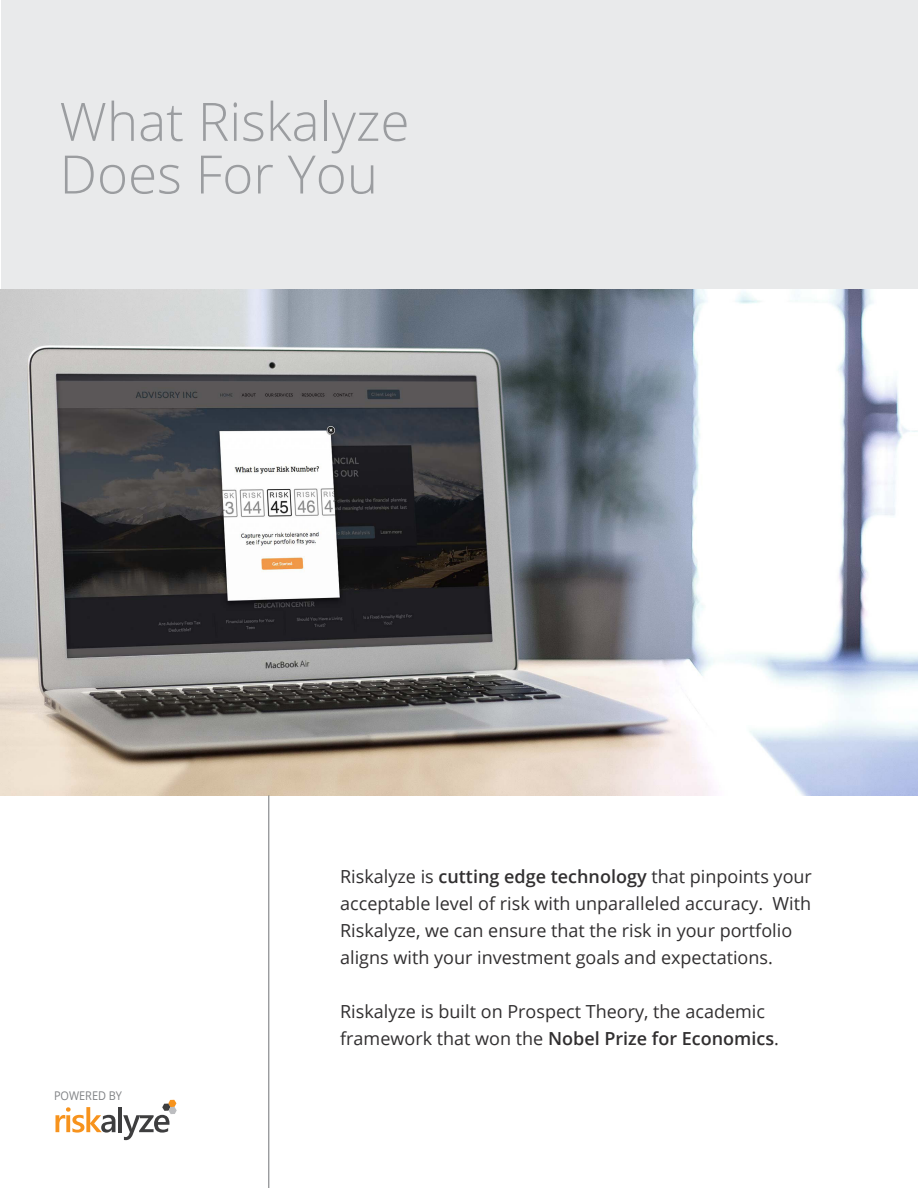
<style>
.page{position:relative;width:918px;height:1188px;background:#fff}
.page>*{position:absolute;margin:0;border:0;box-sizing:border-box;transform-origin:0 0}
.t1{font:300 52.95px "Open Sans";color:#9b9da0}
.t2{font:18px/27px "Open Sans";color:#312f30}
.t3{font:12px "Open Sans";color:#808285;scale:.91 1}
.s1{font-weight:600}
</style>
<div class="page">
<div style="left:1px;top:0;width:917px;height:289px;background:#e9eaeb"></div>
<svg style="left:56px;top:1107px;width:59px;height:26px"></svg>
<hr style="left:118px;top:1107px;width:4px;height:25px;background:#3e3e3f">
<svg style="left:123px;top:1100px;width:54px;height:40px"></svg>
<img style="left:0;top:289px;width:918px;height:506px">
<hr style="left:269px;top:795px;width:1px;height:393px;background:#727477">
<p class="t1" style="left:60px;top:85px;width:351px">What Riskalyze</p>
<p class="t1" style="left:60px;top:138px;width:320px">Does For You</p>
<p class="t3" style="left:54px;top:1088px;width:76px">POWERED BY</p>
<p class="t2" style="left:340px;top:862px;width:473px">Riskalyze is <span class="s1">cutting edge technology</span> that pinpoints your acceptable level of risk with unparalleled accuracy. With Riskalyze, we can ensure that the risk in your portfolio aligns with your investment goals and expectations.</p>
<p class="t2" style="left:340px;top:997px;width:440px">Riskalyze is built on Prospect Theory, the academic framework that won the <span class="s1">Nobel Prize for Economics</span>.</p>
</div>
